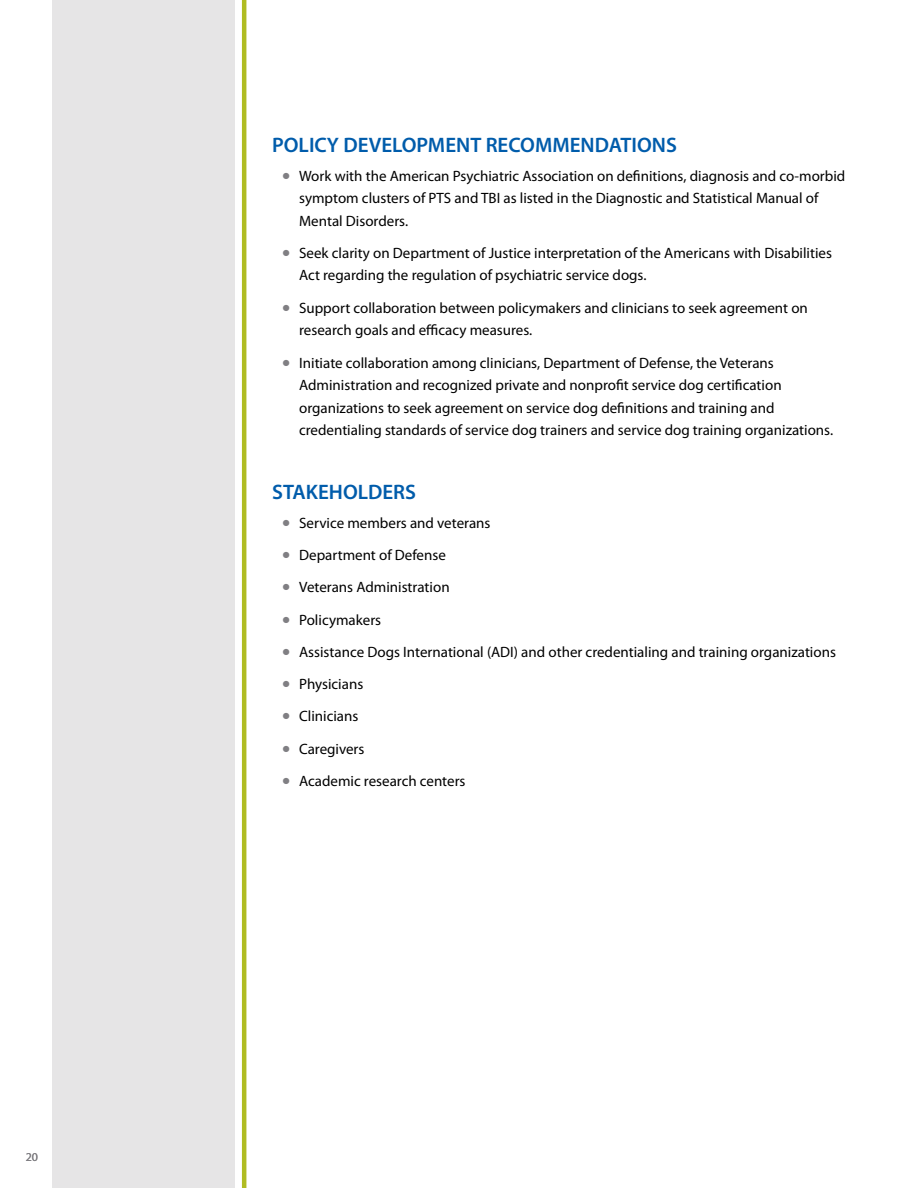
<style>
.page{position:relative;width:918px;height:1188px;background:#fff}
.page>*{position:absolute;margin:0;border:0;box-sizing:border-box;transform-origin:0 0}
.t1{font:600 21px "Myriad Pro";color:#005cab}
.t2{font:15px/32.2px "Myriad Pro";color:#000}
.t3{font:12px "Myriad Pro";color:#807f83}
</style>
<div class="page">
<div style="left:52px;top:0;width:183px;height:1188px;background:#e6e5e6"></div>
<hr style="left:242px;top:0;width:4px;height:1188px;background:#b0bc22">
<p class="t3" style="left:26px;top:1149px;width:14px">20</p>
<h1 class="t1" style="left:272px;top:131px;width:406px">POLICY DEVELOPMENT RECOMMENDATIONS</h1>
<p class="t2" style="left:299px;top:164px;width:548px;line-height:22.5px">Work with the American Psychiatric Association on definitions, diagnosis and co-morbid symptom clusters of PTS and TBI as listed in the Diagnostic and Statistical Manual of<br>Mental Disorders.</p>
<p class="t2" style="left:299px;top:241px;width:534px;line-height:22.5px">Seek clarity on Department of Justice interpretation of the Americans with Disabilities<br>Act regarding the regulation of psychiatric service dogs.</p>
<p class="t2" style="left:299px;top:296px;width:510px;line-height:22.5px">Support collaboration between policymakers and clinicians to seek agreement on research goals and efficacy measures.</p>
<p class="t2" style="left:299px;top:351px;width:536px;line-height:22.5px">Initiate collaboration among clinicians, Department of Defense, the Veterans Administration and recognized private and nonprofit service dog certification organizations to seek agreement on service dog definitions and training and credentialing standards of service dog trainers and service dog training organizations.</p>
<h1 class="t1" style="left:272px;top:478px;width:146px">STAKEHOLDERS</h1>
<p class="t2" style="left:299px;top:506px;width:538px">Service members and veterans<br>Department of Defense<br>Veterans Administration<br>Policymakers<br>Assistance Dogs International (ADI) and other credentialing and training organizations<br>Physicians<br>Clinicians<br>Caregivers<br>Academic research centers</p>
</div>
